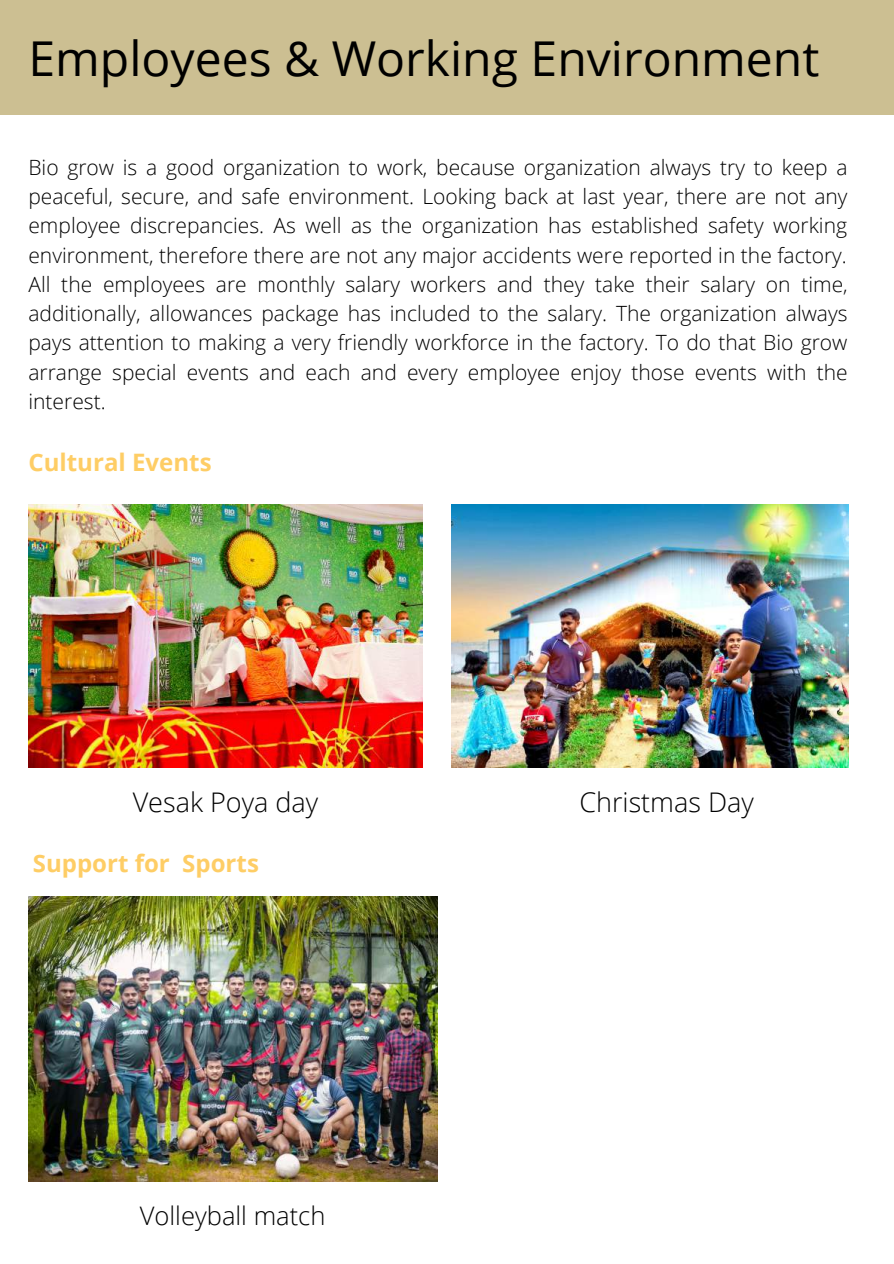
<style>
.page{position:relative;width:894px;height:1264px;background:#fff}
.page>*{position:absolute;margin:0;border:0;box-sizing:border-box;transform-origin:0 0}
.t1{font:48px "Open Sans";color:#000}
.t2{font:300 27px "Open Sans";color:#000}
.t3{font:300 25.5px "Open Sans";color:#000}
.t4{font:700 24px "Open Sans";color:#fecd65}
.t5{font:300 21px/29.2px "Open Sans";color:#000;text-align:justify}
</style>
<div class="page">
<div style="left:0;top:0;width:893px;height:115px;background:#ccbf92"></div>
<img style="left:28px;top:505px;width:394px;height:262px">
<img style="left:451px;top:505px;width:397px;height:262px">
<img style="left:28px;top:896px;width:409px;height:285px">
<h1 class="t1" style="left:28px;top:25px;width:792px">Employees &amp; Working Environment</h1>
<p class="t5" style="left:28px;top:152px;width:820px">Bio grow is a good organization to work, because organization always try to keep a peaceful, secure, and safe environment. Looking back at last year, there are not any employee discrepancies. As well as the organization has established safety working environment, therefore there are not any major accidents were reported in the factory.<br>All the employees are monthly salary workers and they take their salary on time, additionally, allowances package has included to the salary. The organization always pays attention to making a very friendly workforce in the factory. To do that Bio grow arrange special events and each and every employee enjoy those events with the interest.</p>
<p class="t4" style="left:28px;top:445px;width:185px">Cultural Events</p>
<p class="t2" style="left:133px;top:783px;width:187px">Vesak Poya day</p>
<p class="t2" style="left:579px;top:783px;width:176px">Christmas Day</p>
<p class="t4" style="left:33px;top:846px;width:227px">Support for Sports</p>
<p class="t3" style="left:140px;top:1197px;width:187px">Volleyball match</p>
</div>
